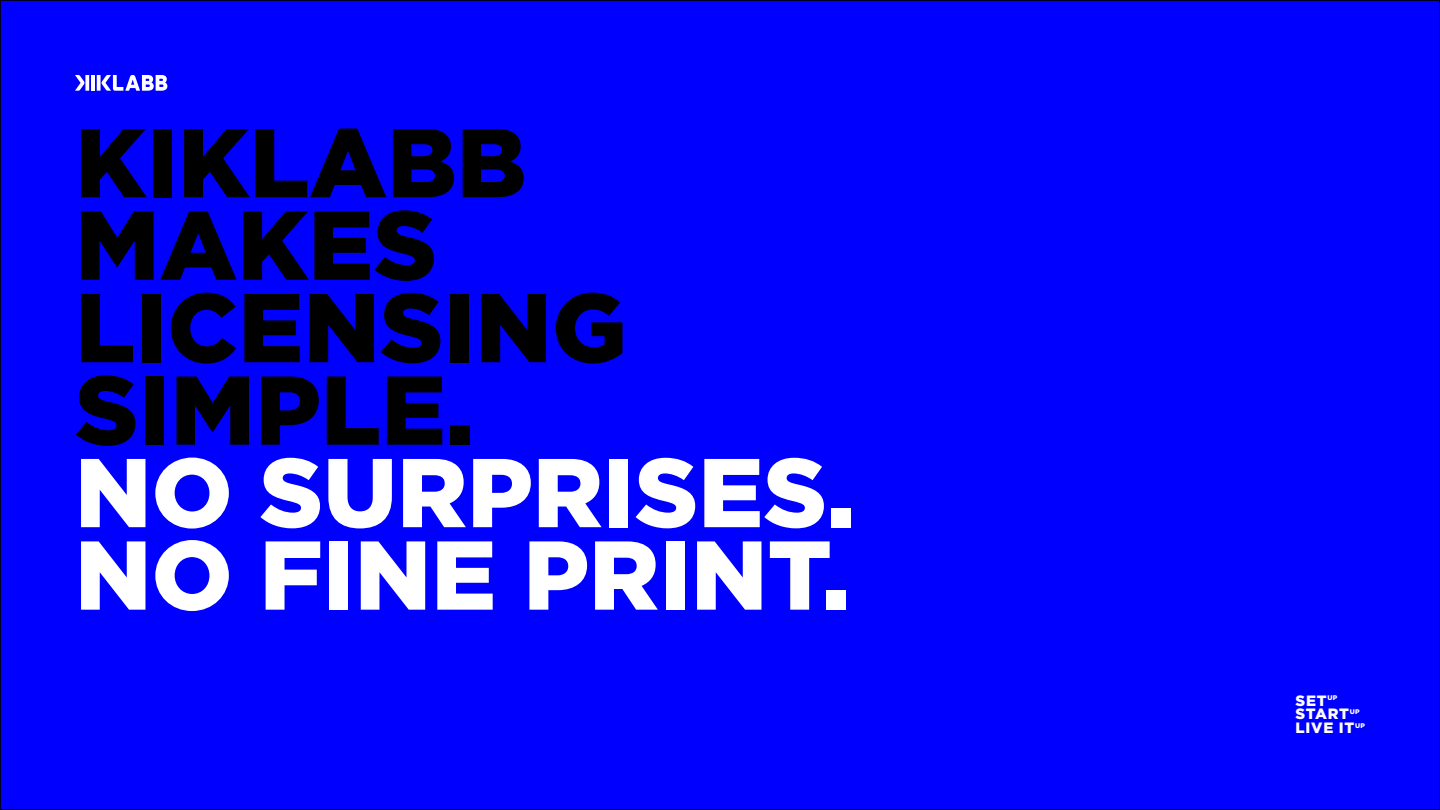
<style>
.page{position:relative;width:1440px;height:810px;background:#00f}
.page>*{position:absolute;margin:0;border:0;box-sizing:border-box;transform-origin:0 0}
.t1{font:900 97.5px/82.5px "Gotham";color:#000}
.t2{font:900 97.5px/82.5px "Gotham";color:#fff}
.t3{font:900 15px "Gotham";letter-spacing:.05em;color:#fff}
.t4{font:900 6.75px "Gotham";color:#fff}
</style>
<div class="page">
<hr style="left:91px;top:75px;width:4px;height:16px;background:#fff">
<svg style="left:75px;top:75px;width:14px;height:16px"></svg>
<svg style="left:97px;top:75px;width:70px;height:16px"></svg>
<p class="t1" style="left:75px;top:120px;width:553px">KIKLABB<br>MAKES<br>LICENSING<br>SIMPLE.</p>
<p class="t2" style="left:75px;top:450px;width:781px">NO SURPRISES.<br>NO FINE PRINT.</p>
<p class="t3" style="left:1296px;top:690px;width:33px">SET</p>
<p class="t4" style="left:1327px;top:693px;width:11px">UP</p>
<p class="t3" style="left:1296px;top:704px;width:55px">START</p>
<p class="t4" style="left:1350px;top:707px;width:11px">UP</p>
<p class="t3" style="left:1296px;top:718px;width:60px">LIVE IT</p>
<p class="t4" style="left:1355px;top:721px;width:11px">UP</p>
</div>
